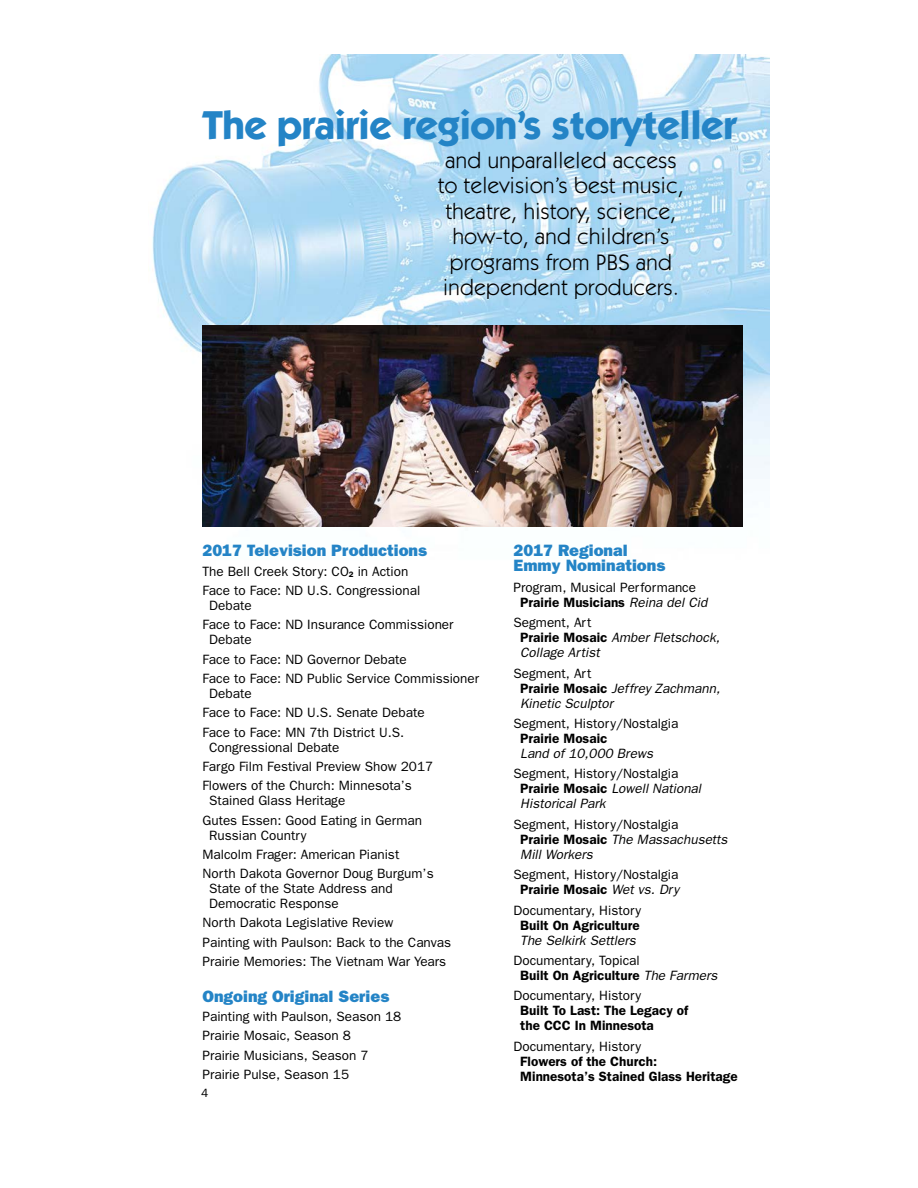
<style>
.page{position:relative;width:918px;height:1188px;background:#fff}
.page>*{position:absolute;margin:0;border:0;box-sizing:border-box;transform-origin:0 0}
.t1{font:700 40.5px "Itc Kabel";letter-spacing:-.01em;color:#2484c6}
.t2{font:22.5px/25.5px "Itc Kabel";letter-spacing:.02em;color:#000;text-align:center}
.t3{font:800 16.5px/15px "Franklin Gothic";color:#2484c6}
.t4{font:13.5px/19.4px "Franklin Gothic";color:#000}
.t5{font:italic 13.5px/15px "Franklin Gothic";color:#000}
.t6{font:600 13.5px/15px "Franklin Gothic";color:#000}
.t7{font:12px "Franklin Gothic";color:#000}
.s1{font-weight:600}
.s2{font-style:italic}
.s3{font-style:normal}
.s4{font-weight:600;font-style:normal}
</style>
<div class="page">
<img style="left:152px;top:54px;width:618px;height:473px">
<img style="left:202px;top:325px;width:540px;height:201px">
<h1 class="t1" style="left:202px;top:101px;width:536px">The prairie region’s storyteller</h1>
<h2 class="t2" style="left:438px;top:147px;width:247px">and unparalleled access to television’s best music, theatre, history, science, how-to, and children’s programs from PBS and independent producers.</h2>
<p class="t3" style="left:202px;top:543px;width:226px">2017 Television Productions</p>
<p class="t4" style="left:202px;top:563px;width:219px">The Bell Creek Story: CO<sub>2</sub> in Action<br>Face to Face: ND U.S. Congressional</p>
<p class="t4" style="left:203px;top:597px;width:253px;text-indent:7px">Debate<br>Face to Face: ND Insurance Commissioner</p>
<p class="t4" style="left:203px;top:631px;width:278px;text-indent:7px">Debate<br>Face to Face: ND Governor Debate<br>Face to Face: ND Public Service Commissioner</p>
<p class="t4" style="left:203px;top:685px;width:224px;text-indent:7px">Debate<br>Face to Face: ND U.S. Senate Debate<br>Face to Face: MN 7th District U.S.</p>
<p class="t4" style="left:203px;top:738px;width:232px;text-indent:7px">Congressional Debate<br>Fargo Film Festival Preview Show 2017<br>Flowers of the Church: Minnesota’s</p>
<p class="t4" style="left:203px;top:792px;width:221px;text-indent:7px">Stained Glass Heritage<br>Gutes Essen: Good Eating in German</p>
<p class="t4" style="left:203px;top:826px;width:233px;text-indent:7px">Russian Country<br>Malcolm Frager: American Pianist<br>North Dakota Governor Doug Burgum’s</p>
<p class="t4" style="left:209px;top:882px;width:185px;line-height:15px">State of the State Address and<br>Democratic Response</p>
<p class="t4" style="left:203px;top:914px;width:250px">North Dakota Legislative Review<br>Painting with Paulson: Back to the Canvas<br>Prairie Memories: The Vietnam War Years</p>
<p class="t3" style="left:202px;top:988px;width:188px">Ongoing Original Series</p>
<p class="t4" style="left:202px;top:1008px;width:200px">Painting with Paulson, Season 18<br>Prairie Mosaic, Season 8<br>Prairie Musicians, Season 7<br>Prairie Pulse, Season 15</p>
<p class="t7" style="left:201px;top:1088px;width:9px">4</p>
<p class="t3" style="left:514px;top:543px;width:153px">2017 Regional<br>Emmy Nominations</p>
<p class="t4" style="left:520px;top:581px;width:189px;line-height:15px;text-indent:-7px">Program, Musical Performance<br><span class="s1">Prairie Musicians</span> <span class="s2">Reina del Cid</span></p>
<p class="t5" style="left:520px;top:615px;width:201px;text-indent:-7px"><span class="s3">Segment, Art<br></span><span class="s4">Prairie Mosaic</span> Amber Fletschock,<br>Collage Artist</p>
<p class="t5" style="left:520px;top:665px;width:201px;text-indent:-7px"><span class="s3">Segment, Art<br></span><span class="s4">Prairie Mosaic</span> Jeffrey Zachmann,<br>Kinetic Sculptor</p>
<p class="t4" style="left:514px;top:715px;width:166px">Segment, History/Nostalgia</p>
<p class="t6" style="left:520px;top:730px;width:89px">Prairie Mosaic</p>
<p class="t5" style="left:520px;top:746px;width:134px">Land of 10,000 Brews</p>
<p class="t5" style="left:520px;top:766px;width:182px;text-indent:-7px"><span class="s3">Segment, History/Nostalgia<br></span><span class="s4">Prairie Mosaic</span> Lowell National<br>Historical Park</p>
<p class="t5" style="left:520px;top:816px;width:209px;text-indent:-7px"><span class="s3">Segment, History/Nostalgia<br></span><span class="s4">Prairie Mosaic</span> The Massachusetts<br>Mill Workers</p>
<p class="t4" style="left:514px;top:868px;width:167px;line-height:15px;text-align:center">Segment, History/Nostalgia<br><span class="s1">Prairie Mosaic</span> <span class="s2">Wet vs. Dry</span></p>
<p class="t4" style="left:514px;top:901px;width:129px">Documentary, History</p>
<p class="t6" style="left:520px;top:917px;width:121px">Built On Agriculture</p>
<p class="t5" style="left:520px;top:932px;width:117px">The Selkirk Settlers</p>
<p class="t4" style="left:520px;top:954px;width:199px;line-height:15px;text-indent:-7px">Documentary, Topical<br><span class="s1">Built On Agriculture</span> <span class="s2">The Farmers</span></p>
<p class="t4" style="left:514px;top:987px;width:129px">Documentary, History</p>
<p class="t6" style="left:520px;top:1003px;width:169px">Built To Last: The Legacy of the CCC In Minnesota</p>
<p class="t4" style="left:514px;top:1038px;width:129px">Documentary, History</p>
<p class="t6" style="left:520px;top:1053px;width:219px">Flowers of the Church:<br>Minnesota’s Stained Glass Heritage</p>
</div>
